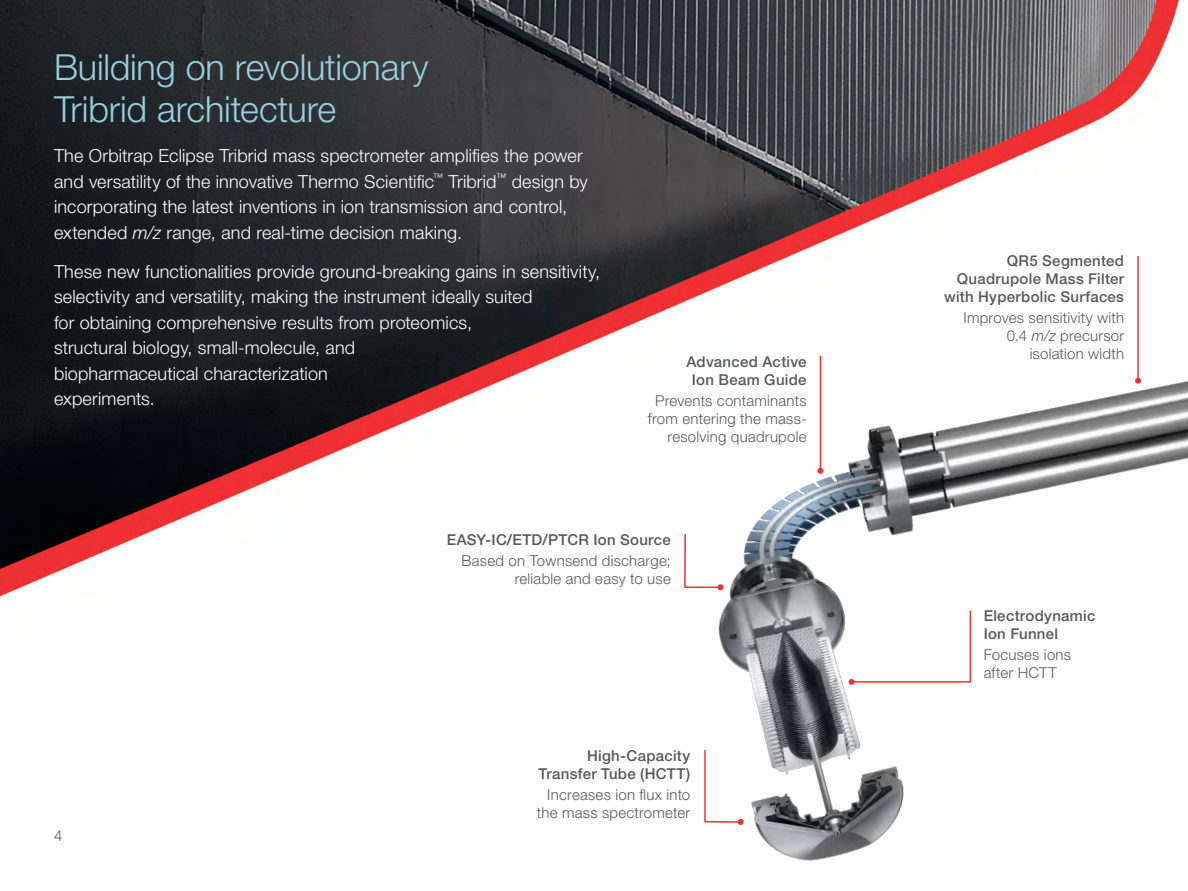
<style>
.page{position:relative;width:1188px;height:891px;background:#fff}
.page>*{position:absolute;margin:0;border:0;box-sizing:border-box;transform-origin:0 0}
.t1{font:300 36px/42px "Helvetica Neue LTW1 G";letter-spacing:-.005em;color:#97d0db}
.t2{font:300 18px/25.5px "Helvetica Neue LTW1 G";letter-spacing:.01em;color:#fff}
.t3{font:300 15px/18px "Helvetica Neue LTW1 G";letter-spacing:.015em;color:#58595b;text-align:right}
.t4{font:500 15px/18px "Helvetica Neue LTW1 G";letter-spacing:.02em;color:#58595b;text-align:right}
.s1{font-style:italic}
</style>
<div class="page">
<img style="left:0;top:0;width:1180px;height:597px">
<img style="left:520px;top:14px;width:668px;height:847px">
<svg style="left:849px;top:609px;width:123px;height:76px"></svg>
<h1 class="t1" style="left:54px;top:46px;width:376px">Building on revolutionary<br>Tribrid architecture</h1>
<p class="t2" style="left:54px;top:143px;width:535px">The Orbitrap Eclipse Tribrid mass spectrometer amplifies the power and versatility of the innovative Thermo Scientific<sup>™</sup> Tribrid<sup>™</sup> design by incorporating the latest inventions in ion transmission and control, extended <span class="s1">m/z</span> range, and real-time decision making.</p>
<p class="t2" style="left:54px;top:259px;width:548px">These new functionalities provide ground-breaking gains in sensitivity, selectivity and versatility, making the instrument ideally suited<br>for obtaining comprehensive results from proteomics,<br>structural biology, small-molecule, and<br>biopharmaceutical characterization<br>experiments.</p>
<p class="t4" style="left:686px;top:352px;width:122px;text-align:center">Advanced Active<br>Ion Beam Guide</p>
<p class="t3" style="left:648px;top:391px;width:160px">Prevents contaminants from entering the mass&shy;resolving quadrupole</p>
<p class="t4" style="left:447px;top:530px;width:226px">EASY-IC/ETD/PTCR Ion Source</p>
<p class="t3" style="left:462px;top:551px;width:211px">Based on Townsend discharge; reliable and easy to use</p>
<p class="t3" style="left:54px;top:826px;width:10px">4</p>
<p class="t4" style="left:538px;top:747px;width:153px">High-Capacity<br>Transfer Tube (HCTT)</p>
<p class="t3" style="left:537px;top:786px;width:155px">Increases ion flux into the mass spectrometer</p>
<p class="t4" style="left:944px;top:252px;width:182px">QR5 Segmented<br>Quadrupole Mass Filter with Hyperbolic Surfaces</p>
<p class="t3" style="left:964px;top:309px;width:162px">Improves sensitivity with<br>0.4 <span class="s1">m/z</span> precursor isolation width</p>
<p class="t4" style="left:984px;top:607px;width:113px;text-align:left">Electrodynamic<br>Ion Funnel</p>
<p class="t3" style="left:984px;top:646px;width:89px;text-align:left">Focuses ions after HCTT</p>
</div>
